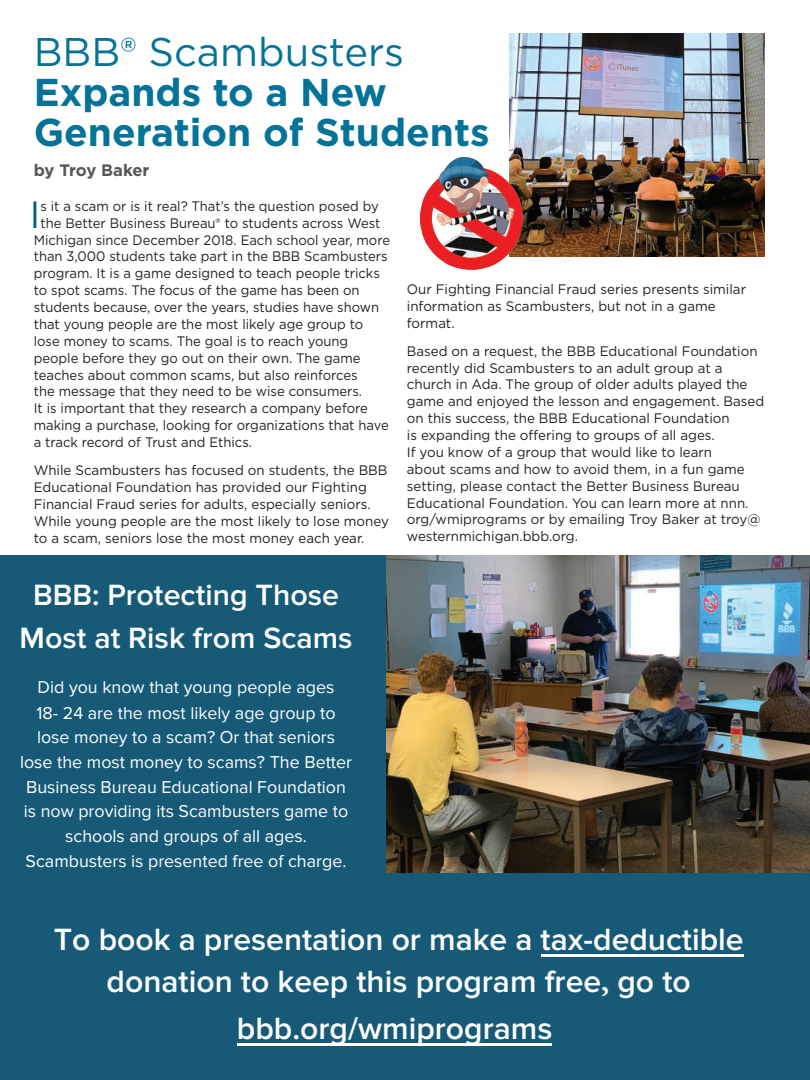
<style>
.page{position:relative;width:810px;height:1080px;background:#fff}
.page>*{position:absolute;margin:0;border:0;box-sizing:border-box;transform-origin:0 0}
.t1{font:40px "Gotham";color:#057399}
.t2{font:700 38.75px/40px "Gotham";color:#057399}
.t3{font:37.88px "Gotham";color:#015f84;scale:.95 1}
.t4{font:600 31.88px/42.2px "Proxima Nova";color:#fff;text-align:center}
.t5{font:600 30.38px/42.6px "Proxima Nova";color:#fff;text-align:center}
.t6{font:17.88px/24.9px "Proxima Nova";color:#fff;text-align:center}
.t7{font:700 16.5px "Gotham";letter-spacing:-.02em;color:#54565a}
.t8{font:13.75px/16.9px "Gotham";color:#231f20}
.t9{font:13.75px "Gotham";color:#231f20;scale:.95 1}
.s1{font-family:"Minion Pro";font-weight:700}
</style>
<div class="page">
<img style="left:509px;top:34px;width:256px;height:222px">
<div style="left:0;top:555px;width:810px;height:525px;background:#165a78"></div>
<img style="left:386px;top:555px;width:423px;height:318px">
<hr style="left:541px;top:954px;width:202px;height:3px;background:#fff">
<hr style="left:237px;top:1043px;width:315px;height:2px;background:#fff">
<img style="left:419px;top:157px;width:106px;height:113px">
<hr style="left:809px;top:0;width:1px;height:983px;background:#c7d0d8">
<h1 class="t1" style="left:34px;top:26px;width:372px">BBB® Scambusters</h1>
<h2 class="t2" style="left:34px;top:72px;width:457px">Expands to a New<br>Generation of Students</h2>
<p class="t7" style="left:34px;top:159px;width:117px">by Troy Baker</p>
<h3 class="t3" style="left:30px;top:190px;width:13px">I</h3>
<p class="t9" style="left:40px;top:197px;width:358px">s it a scam or is it real? That’s the question posed by</p>
<p class="t9" style="left:40px;top:214px;width:359px">the Better Business Bureau® to students across West</p>
<p class="t9" style="left:34px;top:231px;width:377px">Michigan since December 2018. Each school year, more</p>
<p class="t9" style="left:34px;top:248px;width:374px">than 3,000 students take part in the BBB Scambusters</p>
<p class="t9" style="left:34px;top:265px;width:366px">program. It is a game designed to teach people tricks</p>
<p class="t9" style="left:34px;top:281px;width:345px">to spot scams. The focus of the game has been on</p>
<p class="t9" style="left:34px;top:298px;width:365px">students because, over the years, studies have shown</p>
<p class="t9" style="left:34px;top:315px;width:348px">that young people are the most likely age group to</p>
<p class="t9" style="left:34px;top:332px;width:333px">lose money to scams. The goal is to reach young</p>
<p class="t9" style="left:34px;top:349px;width:346px">people before they go out on their own. The game</p>
<p class="t9" style="left:34px;top:366px;width:343px">teaches about common scams, but also reinforces</p>
<p class="t9" style="left:34px;top:383px;width:347px">the message that they need to be wise consumers.</p>
<p class="t9" style="left:34px;top:400px;width:353px">It is important that they research a company before</p>
<p class="t9" style="left:34px;top:416px;width:375px">making a purchase, looking for organizations that have</p>
<p class="t9" style="left:34px;top:433px;width:231px">a track record of Trust and Ethics.</p>
<p class="t8" style="left:34px;top:462px;width:357px">While Scambusters has focused on students, the BBB Educational Foundation has provided our Fighting Financial Fraud series for adults, especially seniors.<br>While young people are the most likely to lose money to a scam, seniors lose the most money each year.</p>
<h3 class="t5" style="left:8px;top:574px;width:334px">BBB: Protecting Those<br>Most at Risk from Scams</h3>
<p class="t6" style="left:9px;top:675px;width:334px">Did you know that young people ages<br>18- 24 are the most likely age group to lose money to a scam? Or that seniors lose the most money to scams? The Better Business Bureau Educational Foundation is now providing its Scambusters game to scho ls and groups of all ages.<br>Scambusters is presented fre of charge.</p>
<h3 class="t5" style="left:20px;top:574px;width:334px">BBB: Protecting Those<br>Most at Risk from Scams</h3>
<p class="t6" style="left:20px;top:675px;width:334px">Did you know that young people ages<br>18- 24 are the most likely age group to lose money to a scam? Or that seniors lose the most money to scams? The Better Business Bureau Educational Foundation is now providing its Scambusters game to schools and groups of all ages.<br>Scambusters is presented free of charge.</p>
<p class="t8" style="left:407px;top:280px;width:341px">Our Fighting Financial Fraud series presents similar information as Scambusters, but not in a game format.</p>
<p class="t8" style="left:407px;top:342px;width:359px">Based on a request, the BBB Educational Foundation recently did Scambusters to an adult group at a church in Ada. The group of older adults played the game and enjoyed the lesson and engagement. Based on this success, the BBB Educational Foundation<br>is expanding the offering to groups of all ages.<br>If you know of a group that would like to learn<br>about scams and how to avoid them, in a fun game setting, please contact the Better Business Bureau Educational Foundation. You can learn more at nnn. org/wmiprograms or by emailing Troy Baker at troy@ westernmichigan.bbb.org.</p>
<h3 class="t4" style="left:43px;top:919px;width:691px">To book a presentation or make a tax-deductible donation to keep this program free<span class="s1">,</span> go to</h3>
<h3 class="t4" style="left:226px;top:1007px;width:317px">bbb.org/wmiprograms</h3>
<h3 class="t4" style="left:54px;top:919px;width:691px">To book a presentation or make a tax-deductible donation to keep this program free<span class="s1">,</span> go to</h3>
<h3 class="t4" style="left:237px;top:1007px;width:317px">bbb.org/wmiprograms</h3>
</div>
